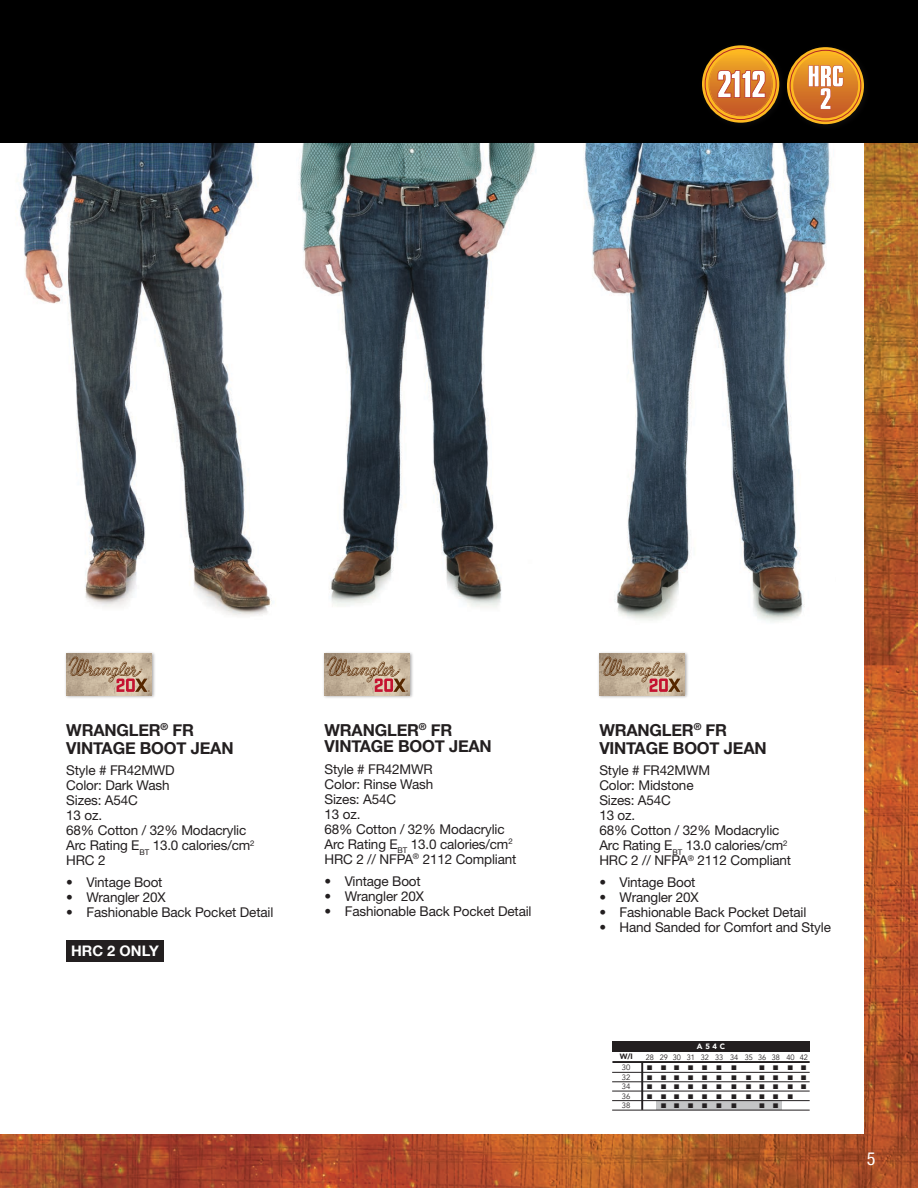
<style>
.page{position:relative;width:918px;height:1188px;background:#fff}
.page>*{position:absolute;margin:0;border:0;box-sizing:border-box;transform-origin:0 0}
.t1{font:condensed 18px "Helvetica Neue";color:#fff}
.t2{font:700 16.5px/18px "Helvetica Neue";letter-spacing:-.01em;color:#231f20}
.t3{font:700 14.55px "Helvetica Neue";letter-spacing:.01em;color:#fff}
.t4{font:13.5px/15px "Helvetica Neue";letter-spacing:-.01em;color:#231f20}
.t5{font:7.65px "Avenir";letter-spacing:-.025em;color:#231f20;scale:.96 1}
.t6{font:7.65px/9.4px "Avenir";letter-spacing:-.025em;color:#231f20;text-align:justify}
.t7{font:900 7.65px "Avenir";color:#fff}
.t8{font:900 7.65px "Avenir";color:#231f20}
.t9{font:6.75px "Zapf Dingbats ITC";color:#231f20}
</style>
<div class="page">
<img style="left:0;top:143px;width:918px;height:1045px">
<div style="left:0;top:54px;width:864px;height:1080px;background:#fff"></div>
<img style="left:19px;top:143px;width:253px;height:473px">
<img style="left:298px;top:143px;width:238px;height:465px">
<img style="left:583px;top:143px;width:247px;height:479px">
<div style="left:322px;top:651px;width:92px;height:48px;background:#231f20;opacity:.4"></div>
<img style="left:325px;top:653px;width:85px;height:42px">
<svg style="left:326px;top:656px;width:82px;height:36px;background:#b79881"></svg>
<div style="left:597px;top:651px;width:91px;height:48px;background:#231f20;opacity:.4"></div>
<img style="left:599px;top:653px;width:86px;height:42px">
<svg style="left:601px;top:656px;width:82px;height:36px;background:#b79981"></svg>
<div style="left:64px;top:651px;width:91px;height:48px;background:#231f20;opacity:.4"></div>
<img style="left:66px;top:653px;width:86px;height:42px">
<svg style="left:68px;top:656px;width:82px;height:36px;background:#b79981"></svg>
<div style="left:656px;top:1101px;width:126px;height:9px;background:#c4c5c6"></div>
<hr style="left:612px;top:1061px;width:198px;height:2px;background:#231f20">
<hr style="left:612px;top:1072px;width:198px;height:1px;background:#231f20">
<hr style="left:612px;top:1082px;width:198px;height:1px;background:#231f20">
<hr style="left:612px;top:1091px;width:198px;height:1px;background:#231f20">
<hr style="left:612px;top:1100px;width:198px;height:1px;background:#231f20">
<hr style="left:612px;top:1110px;width:198px;height:1px;background:#231f20">
<div style="left:612px;top:1042px;width:198px;height:10px;background:#231f20"></div>
<hr style="left:641px;top:1063px;width:2px;height:47px;background:#231f20">
<div style="left:66px;top:940px;width:98px;height:22px;background:#231f20"></div>
<div style="left:0;top:0;width:918px;height:143px;background:#000"></div>
<svg style="left:787px;top:47px;width:77px;height:77px"></svg>
<svg style="left:702px;top:45px;width:77px;height:78px"></svg>
<svg style="left:661px;top:1100px;width:20px;height:2px"></svg>
<svg style="left:688px;top:1071px;width:21px;height:31px"></svg>
<svg style="left:717px;top:1071px;width:21px;height:31px"></svg>
<svg style="left:746px;top:1061px;width:64px;height:41px"></svg>
<p class="t2" style="left:66px;top:721px;width:169px">WRANGLER<sup>®</sup> FR<br>VINTAGE BOOT JEAN</p>
<p class="t4" style="left:66px;top:763px;width:190px">Style # FR42MWD<br>Color: Dark Wash<br>Sizes: A54C<br>13 oz.<br>68% Cotton / 32% Modacrylic<br>Arc Rating E<sub>BT</sub> 13.0 calories/cm<sup>2<br></sup>HRC 2</p>
<p class="t4" style="left:66px;top:875px;width:98px">• Vintage Boot</p>
<p class="t4" style="left:66px;top:890px;width:101px">• Wrangler 20X</p>
<p class="t4" style="left:66px;top:905px;width:209px">• Fashionable Back Pocket Detail</p>
<p class="t3" style="left:71px;top:939px;width:89px">HRC 2 ONLY</p>
<p class="t2" style="left:325px;top:722px;width:169px;line-height:16.5px">WRANGLER<sup>®</sup> FR<br>VINTAGE BOOT JEAN</p>
<p class="t4" style="left:325px;top:761px;width:193px">Style # FR42MWR<br>Color: Rinse Wash<br>Sizes: A54C<br>13 oz.<br>68% Cotton / 32% Modacrylic<br>Arc Rating E<sub>BT</sub> 13.0 calories/cm<sup>2<br></sup>HRC 2 // NFPA<sup>®</sup> 2112 Compliant</p>
<p class="t4" style="left:325px;top:873px;width:98px">• Vintage Boot</p>
<p class="t4" style="left:325px;top:888px;width:101px">• Wrangler 20X</p>
<p class="t4" style="left:325px;top:903px;width:209px">• Fashionable Back Pocket Detail</p>
<p class="t2" style="left:599px;top:721px;width:169px">WRANGLER<sup>®</sup> FR<br>VINTAGE BOOT JEAN</p>
<p class="t4" style="left:599px;top:763px;width:193px">Style # FR42MWM<br>Color: Midstone<br>Sizes: A54C<br>13 oz.<br>68% Cotton / 32% Modacrylic<br>Arc Rating E<sub>BT</sub> 13.0 calories/cm<sup>2<br></sup>HRC 2 // NFPA<sup>®</sup> 2112 Compliant</p>
<p class="t4" style="left:599px;top:875px;width:98px">• Vintage Boot</p>
<p class="t4" style="left:599px;top:890px;width:101px">• Wrangler 20X</p>
<p class="t4" style="left:599px;top:905px;width:209px">• Fashionable Back Pocket Detail</p>
<p class="t4" style="left:599px;top:920px;width:233px">• Hand Sanded for Comfort and Style</p>
<p class="t8" style="left:620px;top:1050px;width:15px">W/I</p>
<p class="t6" style="left:622px;top:1063px;width:10px">30<br>32<br>34<br>36<br>38</p>
<p class="t7" style="left:697px;top:1040px;width:30px">A54C</p>
<p class="t5" style="left:646px;top:1053px;width:170px">28 29 30 31 32 33 34 35 36 38 40 42</p>
<p class="t9" style="left:647px;top:1065px;width:34px">■■■</p>
<p class="t9" style="left:647px;top:1074px;width:34px">■■■</p>
<p class="t9" style="left:773px;top:1074px;width:35px">■■■</p>
<p class="t9" style="left:647px;top:1084px;width:34px">■■■</p>
<p class="t9" style="left:773px;top:1084px;width:35px">■■■</p>
<p class="t9" style="left:647px;top:1093px;width:34px">■■■</p>
<h1 class="t1" style="left:867px;top:1149px;width:10px">5</h1>
</div>
